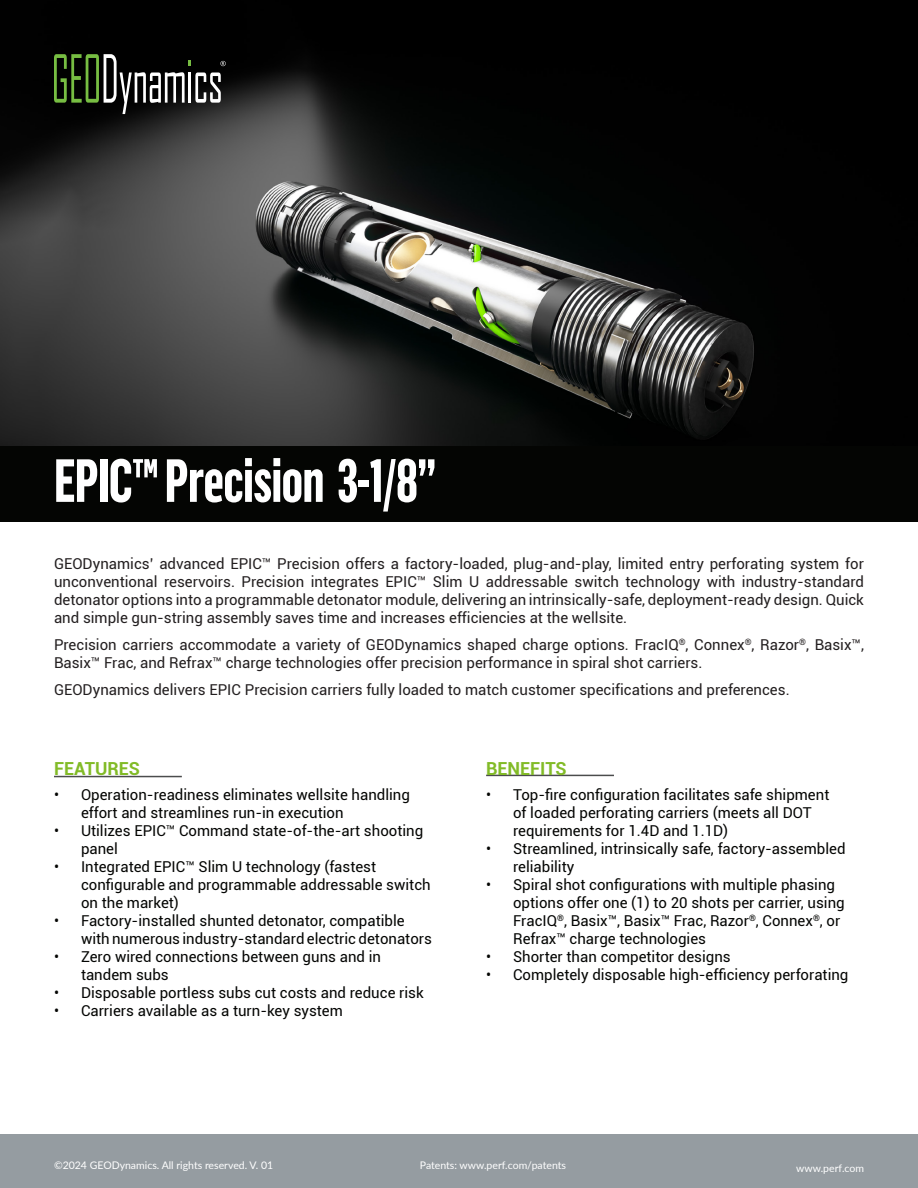
<style>
.page{position:relative;width:918px;height:1188px;background:#fff}
.page>*{position:absolute;margin:0;border:0;box-sizing:border-box;transform-origin:0 0}
.t1{font:700 59.7px "Flama Condensed";letter-spacing:-.02em;color:#fff;scale:.87 1}
.t2{font:700 18px "Roboto";color:#82bb27}
.t3{font:15px/18px "Roboto";color:#040503}
.Body{font:15px/18px "Roboto";color:#231f20;text-align:justify}
.t4{font:10.5px "Lato";color:#fff}
</style>
<div class="page">
<div style="left:0;top:1134px;width:918px;height:54px;background:#959ca1"></div>
<div style="left:0;top:445px;width:918px;height:76px;background:#040503"></div>
<img style="left:0;top:0;width:918px;height:446px">
<svg style="left:54px;top:54px;width:172px;height:60px;background:#363d32"></svg>
<hr style="left:54px;top:776px;width:128px;height:1px;background:#4b4c4d">
<hr style="left:486px;top:775px;width:128px;height:1px;background:#4b4c4d">
<h1 class="t1" style="left:54px;top:443px;width:441px">EPIC™ Precision 3-1/8”</h1>
<p class="Body" style="left:54px;top:554px;width:811px">GEODynamics’ advanced EPIC™ Precision offers a factory-loaded, plug-and-play, limited entry perforating system for unconventional reservoirs. Precision integrates EPIC™ Slim U addressable switch technology with industry-standard detonator options into a programmable detonator module, delivering an intrinsically-safe, deployment-ready design. Quick and simple gun-string assembly saves time and increases efficiencies at the wellsite.</p>
<p class="Body" style="left:54px;top:635px;width:812px">Precision carriers accommodate a variety of GEODynamics shaped charge options. FracIQ<sup>®</sup>, Connex<sup>®</sup>, Razor<sup>®</sup>, Basix™,<br>Basix™ Frac, and Refrax™ charge technologies offer precision performance in spiral shot carriers.</p>
<p class="Body" style="left:54px;top:680px;width:737px">GEODynamics delivers EPIC Precision carriers fully loaded to match customer specifications and preferences.</p>
<p class="t2" style="left:54px;top:756px;width:87px">FEATURES</p>
<p class="t3" style="left:81px;top:785px;width:331px;text-indent:-27px">• Operation-readiness eliminates wellsite handling effort and streamlines run-in execution</p>
<p class="t3" style="left:81px;top:821px;width:344px;text-indent:-27px">• Utilizes EPIC™ Command state-of-the-art shooting panel</p>
<p class="t3" style="left:81px;top:857px;width:351px;text-indent:-27px">• Integrated EPIC™ Slim U technology (fastest configurable and programmable addressable switch on the market)</p>
<p class="t3" style="left:81px;top:911px;width:352px;text-indent:-27px">• Factory-installed shunted detonator, compatible with numerous industry-standard electric detonators</p>
<p class="t3" style="left:81px;top:947px;width:302px;text-indent:-27px">• Zero wired connections between guns and in tandem subs</p>
<p class="t3" style="left:54px;top:983px;width:371px">• Disposable portless subs cut costs and reduce risk</p>
<p class="t3" style="left:54px;top:1001px;width:290px">• Carriers available as a turn-key system</p>
<p class="t2" style="left:486px;top:756px;width:82px">BENEFITS</p>
<p class="t3" style="left:513px;top:785px;width:318px;text-indent:-27px">• Top-fire configuration facilitates safe shipment of loaded perforating carriers (meets all DOT requirements for 1.4D and 1.1D)</p>
<p class="t3" style="left:513px;top:839px;width:334px;text-indent:-27px">• Streamlined, intrinsically safe, factory-assembled reliability</p>
<p class="t3" style="left:513px;top:875px;width:333px;text-indent:-27px">• Spiral shot configurations with multiple phasing options offer one (1) to 20 shots per carrier, using FracIQ<sup>®</sup>, Basix™, Basix™ Frac, Razor<sup>®</sup>, Connex<sup>®</sup>, or Refrax™ charge technologies</p>
<p class="t3" style="left:486px;top:947px;width:246px">• Shorter than competitor designs</p>
<p class="t3" style="left:486px;top:965px;width:364px">• Completely disposable high-efficiency perforating</p>
<p class="t4" style="left:54px;top:1158px;width:221px">©2024 GEODynamics. All rights reserved. V. 01</p>
<p class="t4" style="left:420px;top:1158px;width:148px">Patents: www.perf.com/patents</p>
<p class="t4" style="left:796px;top:1160px;width:69px">www.perf.com</p>
</div>
